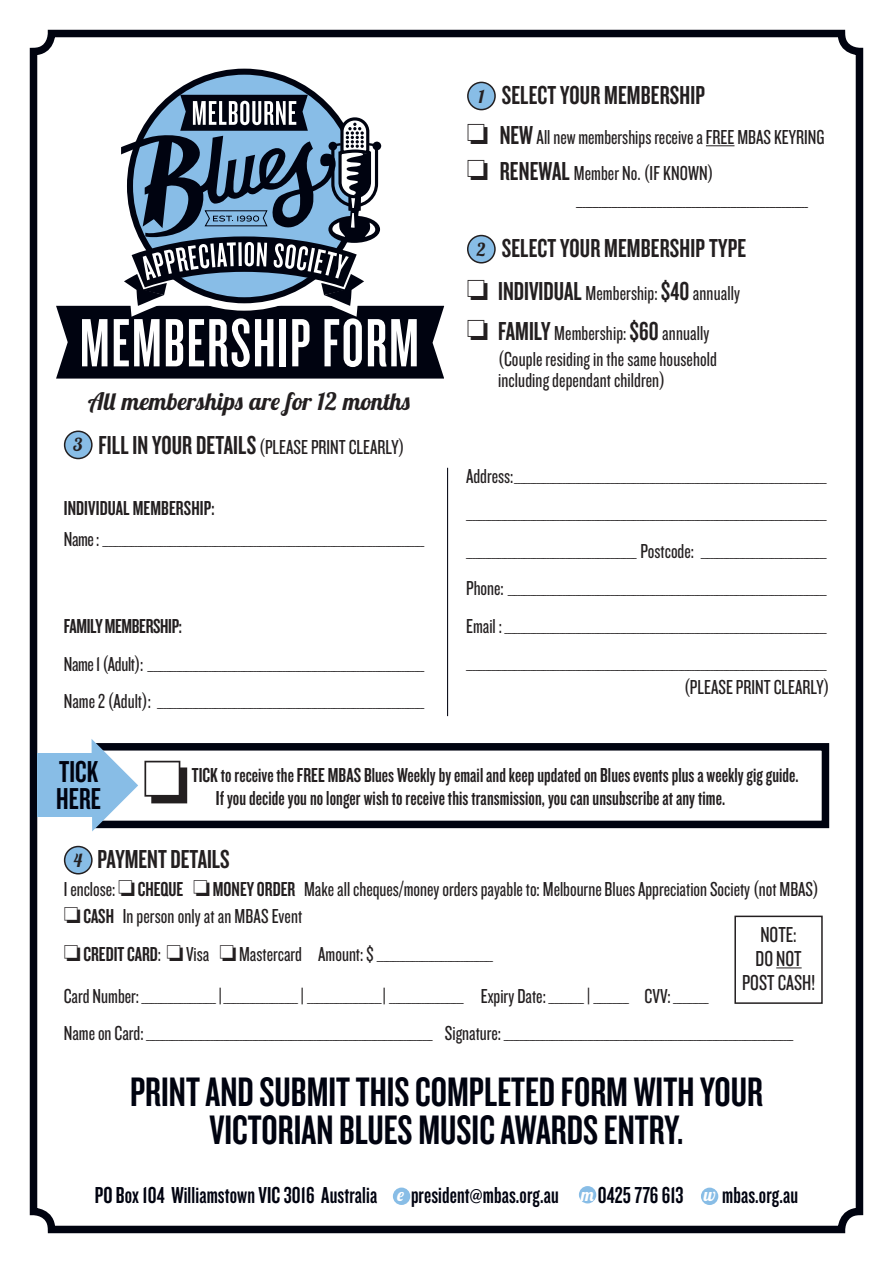
<style>
.page{position:relative;width:893px;height:1263px;background:#fff}
.page>*{position:absolute;margin:0;border:0;box-sizing:border-box;transform-origin:0 0}
.t1{font:70.95px "Knockout HTF47 Bantamweight";letter-spacing:.025em;color:#fff}
.t2{font:42.75px/38.2px "Knockout HTF48 Featherweight";color:#000310;text-align:center}
.t3{font:31.35px/27px "Knockout HTF48 Featherweight";letter-spacing:.005em;color:#000310}
.t4{font:27px "Knockout HTF48 Featherweight";letter-spacing:.005em;color:#231f20}
.t5{font:24px "Knockout HTF48 Featherweight";letter-spacing:.005em;color:#000310}
.t6{font:italic 700 24px "Lobster Two";color:#231f20}
.heading{font:22.5px/24px "Knockout HTF28 Junior Featherwt";color:#231f20;text-align:center}
.t7{font:21px/27px "Knockout HTF28 Junior Featherwt";color:#231f20}
.t8{font:21px/22.5px "Knockout HTF48 Featherweight";letter-spacing:.005em;color:#231f20}
.t9{font:21px "Knockout HTF48 Featherweight";letter-spacing:-.015em;color:#231f20}
.t10{font:italic 700 18px "Lobster Two";color:#231f20}
.t11{font:12px "Knockout HTF28 Junior Featherwt";color:#231f20}
.t12{font:12px "Knockout HTF48 Featherweight";color:#231f20}
.s1{font-family:"Knockout HTF48 Featherweight";font-size:27px}
.s2{font-size:21px}
.s3{font-family:"Knockout HTF48 Featherweight"}
.s4{font-family:"Knockout HTF48 Featherweight";font-size:21px}
.s5{font-family:"Lobster Two";font-weight:700;font-style:italic;font-size:18px;color:#fff}
</style>
<div class="page">
<div style="left:30px;top:30px;width:833px;height:1203px;border:8px solid #000310;border-radius:18px"></div>
<svg style="left:130px;top:72px;width:229px;height:228px;background:#6d98bc"></svg>
<svg style="left:56px;top:95px;width:389px;height:284px"></svg>
<div style="left:65px;top:431px;width:27px;height:27px;background:#88bde6;border-radius:50%"></div>
<div style="left:64px;top:431px;width:29px;height:28px;border:2px solid #231f20;border-radius:50%"></div>
<div style="left:65px;top:846px;width:27px;height:28px;background:#88bde6;border-radius:50%"></div>
<div style="left:64px;top:846px;width:29px;height:28px;border:2px solid #231f20;border-radius:50%"></div>
<svg style="left:776px;top:967px;width:26px;height:1px"></svg>
<div style="left:734px;top:916px;width:89px;height:88px;border:2px solid #231f20"></div>
<div style="left:393px;top:1187px;width:17px;height:18px;background:#88bde6;border-radius:50%"></div>
<div style="left:701px;top:1187px;width:17px;height:18px;background:#88bde6;border-radius:50%"></div>
<div style="left:579px;top:1186px;width:17px;height:17px;background:#88bde6;border-radius:50%"></div>
<div style="left:94px;top:743px;width:735px;height:85px;border:8px solid #000310"></div>
<div style="left:37px;top:753px;width:59px;height:64px;background:#88bde6"></div>
<div style="left:468px;top:82px;width:27px;height:28px;background:#88bde6;border-radius:50%"></div>
<div style="left:467px;top:82px;width:29px;height:28px;border:2px solid #231f20;border-radius:50%"></div>
<div style="left:468px;top:236px;width:27px;height:27px;background:#88bde6;border-radius:50%"></div>
<div style="left:467px;top:235px;width:29px;height:28px;border:2px solid #231f20;border-radius:50%"></div>
<svg style="left:706px;top:145px;width:28px;height:1px"></svg>
<hr style="left:447px;top:468px;width:1px;height:248px;background:#000310">
<svg style="left:92px;top:739px;width:46px;height:92px"></svg>
<p class="t10" style="left:478px;top:85px;width:8px">1</p>
<p class="t4" style="left:502px;top:82px;width:205px">SELECT YOUR MEMBERSHIP</p>
<p class="t7" style="left:467px;top:119px;width:359px;line-height:36px">❏ <span class="s1">NEW</span> All new memberships receive a FREE MBAS KEYRING ❏ <span class="s1">RENEWAL</span> Member No. (IF KNOWN)</p>
<p class="t12" style="left:576px;top:197px;width:233px">________________________________________________________________________</p>
<p class="t1" style="left:80px;top:308px;width:341px">MEMBERSHIP FORM</p>
<p class="t6" style="left:89px;top:386px;width:324px">All memberships are for 12 months</p>
<p class="t10" style="left:73px;top:433px;width:11px">3</p>
<p class="t7" style="left:98px;top:434px;width:308px"><span class="s1">FILL IN YOUR DETAILS</span>(PLEASE PRINT CLEARLY)</p>
<p class="t8" style="left:64px;top:497px;width:152px">INDIVIDUAL MEMBERSHIP:</p>
<p class="t11" style="left:64px;top:536px;width:362px"><span class="s2">Name :</span> ____________________________________________________________________________________________________</p>
<p class="t9" style="left:64px;top:616px;width:120px">FAMILY MEMBERSHIP:</p>
<p class="t11" style="left:64px;top:661px;width:362px"><span class="s2">Name 1 (Adult):</span> ______________________________________________________________________________________</p>
<p class="t11" style="left:64px;top:698px;width:362px"><span class="s2">Name 2 (Adult):</span> ___________________________________________________________________________________</p>
<p class="t10" style="left:477px;top:238px;width:11px">2</p>
<p class="t4" style="left:502px;top:235px;width:246px">SELECT YOUR MEMBERSHIP TYPE</p>
<p class="t7" style="left:467px;top:280px;width:275px">❏ <span class="s1">INDIVIDUAL</span> Membership:<span class="s1">$40</span> annually</p>
<p class="t7" style="left:498px;top:321px;width:220px;line-height:25.5px;text-indent:-32px">❏ <span class="s1">FAMILY</span> Membership:<span class="s1">$60</span> annually (Couple residing in the same household</p>
<p class="t7" style="left:498px;top:367px;width:168px">including dependant children)</p>
<p class="t11" style="left:466px;top:473px;width:362px"><span class="s2">Address:</span>_________________________________________________________________________________________________</p>
<p class="t11" style="left:466px;top:510px;width:362px">________________________________________________________________________________________________________________</p>
<p class="t11" style="left:466px;top:548px;width:362px">_____________________________________________________ <span class="s2">Postcode:</span> _______________________________________</p>
<p class="t11" style="left:466px;top:585px;width:362px"><span class="s2">Phone:</span> ___________________________________________________________________________________________________</p>
<p class="t11" style="left:466px;top:623px;width:362px"><span class="s2">Email :</span> ____________________________________________________________________________________________________</p>
<p class="t11" style="left:466px;top:660px;width:362px">________________________________________________________________________________________________________________</p>
<p class="t7" style="left:684px;top:673px;width:147px">(PLEASE PRINT CLEARLY)</p>
<p class="t3" style="left:56px;top:759px;width:46px">TICK<br>HERE</p>
<p class="t8" style="left:216px;top:764px;width:584px;text-indent:-24px">TICK to receive the FREE MBAS Blues Weekly by email and keep updated on Blues events plus a weekly gig guide.<br>If you decide you no longer wish to receive this transmission, you can unsubscribe at any time.</p>
<p class="t10" style="left:73px;top:849px;width:11px">4</p>
<p class="t4" style="left:98px;top:845px;width:134px">PAYMENT DETAILS</p>
<p class="t7" style="left:64px;top:876px;width:757px">I enclose:❏<span class="s3">CHEQUE</span> ❏<span class="s3">MONEY ORDER</span> Make all cheques/money orders payable to: Melbourne Blues Appreciation Society (not MBAS) ❏<span class="s3">CASH</span> In person only at an MBAS Event</p>
<p class="t11" style="left:64px;top:951px;width:431px">❏<span class="s4">CREDIT CARD</span><span class="s2">:</span> ❏<span class="s2">Visa</span> ❏<span class="s2">Mastercard Amount: $</span> ____________________________________</p>
<p class="t11" style="left:64px;top:993px;width:647px"><span class="s2">Card Number:</span> _______________________ <span class="s2">|</span> _______________________ <span class="s2">|</span> _______________________ <span class="s2">|</span> _______________________ <span class="s2">Expiry Date:</span> ___________ <span class="s2">|</span> ___________ <span class="s2">CVV:</span> ___________</p>
<p class="t11" style="left:64px;top:1030px;width:731px"><span class="s2">Name on Card:</span> _________________________________________________________________________________________ <span class="s2">Signature:</span> __________________________________________________________________________________________</p>
<p class="heading" style="left:742px;top:922px;width:74px">NOTE:<br>DO NOT<br>POST CASH!</p>
<p class="t2" style="left:130px;top:1073px;width:634px">PRINT AND SUBMIT THIS COMPLETED FORM WITH YOUR<br>VICTORIAN BLUES MUSIC AWARDS ENTRY.</p>
<p class="t5" style="left:95px;top:1183px;width:705px">PO Box 104 Williamstown VIC 3016 Australia <span class="s5">e</span> president@mbas.org.au <span class="s5">m</span> 0425 776 613 <span class="s5">w</span> mbas.org.au</p>
</div>
